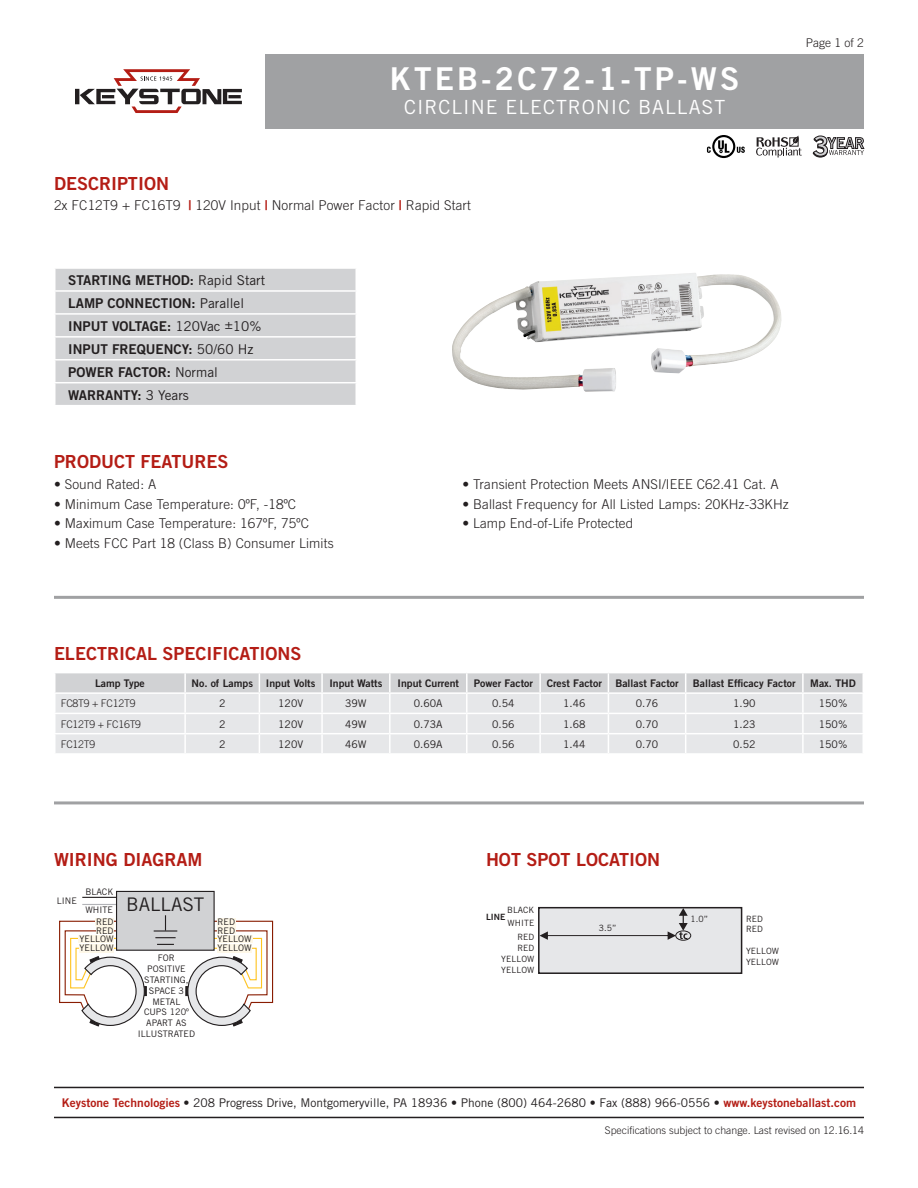
<style>
.page{position:relative;width:918px;height:1188px;background:#fff}
.page>*{position:absolute;margin:0;border:0;box-sizing:border-box;transform-origin:0 0}
.t1{font:31.5px "Trade Gothic Bold Two";letter-spacing:.1em;color:#fff}
.t2{font:19.5px "Trade Gothic";letter-spacing:.05em;color:#fff}
.t3{font:18.75px "Trade Gothic";color:#231f20}
.t4{font:18px "Trade Gothic Bold Two";color:#b41d15}
.t5{font:300 13.5px "Trade Gothic";letter-spacing:.01em;color:#231f20}
.t6{font:13.5px "Trade Gothic Bold Two";color:#231f20}
.t7{font:12px "Trade Gothic";color:#231f20}
.t8{font:300 12px "Trade Gothic";color:#231f20}
.t9{font:10.5px "Trade Gothic Bold Two";color:#231f20}
.t10{font:10.5px "Trade Gothic";color:#231f20}
.t11{font:300 10.5px "Trade Gothic";color:#231f20}
.t12{font:300 10.5px "Trade Gothic";letter-spacing:-.02em;color:#231f20}
.t13{font:9px/10.8px "Trade Gothic";color:#231f20;text-align:center}
.t14{font:8.7px "Trade Gothic";letter-spacing:.01em;color:#231f20}
.t15{font:8.7px "Trade Gothic Bold Two";color:#231f20}
.s1{font-family:"Trade Gothic Bold Two";font-weight:400;color:#b41d15}
.s2{font-family:"Trade Gothic"}
.s3{font-family:"Trade Gothic Bold Two";color:#b41d15}
.s4{font-family:"Trade Gothic Bold Two"}
</style>
<div class="page">
<hr style="left:54px;top:596px;width:810px;height:3px;background:#a0a1a3">
<hr style="left:54px;top:801px;width:810px;height:3px;background:#a0a1a3">
<hr style="left:54px;top:1117px;width:810px;height:1px;background:#231f20">
<hr style="left:54px;top:1087px;width:810px;height:1px;background:#231f20">
<div style="left:266px;top:54px;width:598px;height:74px;background:#a0a1a3"></div>
<svg style="left:55px;top:269px;width:301px;height:136px"></svg>
<img style="left:452px;top:273px;width:243px;height:119px">
<svg style="left:75px;top:69px;width:167px;height:44px"></svg>
<svg style="left:55px;top:673px;width:808px;height:80px"></svg>
<svg style="left:756px;top:136px;width:46px;height:22px"></svg>
<svg style="left:707px;top:135px;width:38px;height:23px"></svg>
<svg style="left:813px;top:136px;width:51px;height:21px"></svg>
<div style="left:185px;top:986px;width:6px;height:10px;border:1px solid #231f20"></div>
<svg style="left:187px;top:920px;width:87px;height:107px"></svg>
<div style="left:141px;top:986px;width:6px;height:10px;border:1px solid #231f20"></div>
<svg style="left:59px;top:920px;width:87px;height:107px"></svg>
<div style="left:95px;top:918px;width:19px;height:7px;background:#fef8e8"></div>
<div style="left:96px;top:927px;width:18px;height:7px;background:#fef8e8"></div>
<div style="left:79px;top:935px;width:35px;height:8px;background:#fef8e8"></div>
<div style="left:79px;top:944px;width:35px;height:9px;background:#fef8e8"></div>
<div style="left:218px;top:918px;width:18px;height:7px;background:#fef8e8"></div>
<div style="left:218px;top:927px;width:18px;height:7px;background:#fef8e8"></div>
<div style="left:218px;top:935px;width:35px;height:8px;background:#fef8e8"></div>
<div style="left:218px;top:944px;width:34px;height:9px;background:#fef8e8"></div>
<hr style="left:82px;top:897px;width:37px;height:1px;background:#231f20">
<hr style="left:82px;top:904px;width:41px;height:1px;background:#b2b3b7">
<div style="left:117px;top:891px;width:97px;height:59px;background:#d1d2d4"></div>
<div style="left:116px;top:891px;width:99px;height:60px;border:1px solid #231f20"></div>
<hr style="left:154px;top:930px;width:23px;height:2px;background:#231f20">
<svg style="left:155px;top:937px;width:21px;height:1px"></svg>
<svg style="left:157px;top:944px;width:17px;height:1px"></svg>
<svg style="left:165px;top:915px;width:1px;height:16px"></svg>
<div style="left:539px;top:908px;width:203px;height:65px;background:#e6e7e9"></div>
<div style="left:538px;top:907px;width:204px;height:67px;border:2px solid #231f20"></div>
<div style="left:676px;top:931px;width:15px;height:9px;border:1px solid #231f20;border-radius:50%"></div>
<svg style="left:540px;top:908px;width:148px;height:32px"></svg>
<p class="t4" style="left:54px;top:172px;width:117px">DESCRIPTION</p>
<p class="t1" style="left:390px;top:60px;width:351px">KTEB-2C72-1-TP-WS</p>
<p class="t2" style="left:404px;top:95px;width:323px">CIRCLINE ELECTRONIC BALLAST</p>
<p class="t5" style="left:54px;top:197px;width:419px">2x FC12T9 + FC16T9 <span class="s1">|</span> 120V Input <span class="s1">|</span> Normal Power Factor <span class="s1">|</span> Rapid Start</p>
<p class="t8" style="left:806px;top:35px;width:60px">Page 1 of 2</p>
<p class="t6" style="left:68px;top:272px;width:199px">STARTING METHOD: <span class="s2">Rapid Start</span></p>
<p class="t6" style="left:68px;top:295px;width:177px">LAMP CONNECTION: <span class="s2">Parallel</span></p>
<p class="t6" style="left:68px;top:318px;width:195px">INPUT VOLTAGE: <span class="s2">120Vac ±10%</span></p>
<p class="t6" style="left:68px;top:341px;width:187px">INPUT FREQUENCY: <span class="s2">50/60 Hz</span></p>
<p class="t6" style="left:68px;top:364px;width:151px">POWER FACTOR: <span class="s2">Normal</span></p>
<p class="t6" style="left:68px;top:386px;width:122px">WARRANTY: <span class="s2">3 Years</span></p>
<p class="t4" style="left:54px;top:450px;width:176px">PRODUCT FEATURES</p>
<p class="t5" style="left:54px;top:477px;width:104px">• Sound Rated: A</p>
<p class="t5" style="left:54px;top:496px;width:244px">• Minimum Case Temperature: 0ºF, -18ºC</p>
<p class="t5" style="left:54px;top:516px;width:257px">• Maximum Case Temperature: 167ºF, 75ºC</p>
<p class="t5" style="left:54px;top:535px;width:281px">• Meets FCC Part 18 (Class B) Consumer Limits</p>
<p class="t5" style="left:462px;top:477px;width:318px">• Transient Protection Meets ANSI/IEEE C62.41 Cat. A</p>
<p class="t5" style="left:462px;top:496px;width:328px">• Ballast Frequency for All Listed Lamps: 20KHz-33KHz</p>
<p class="t5" style="left:462px;top:516px;width:172px">• Lamp End-of-Life Protected</p>
<p class="t4" style="left:54px;top:643px;width:249px">ELECTRICAL SPECIFICATIONS</p>
<p class="t9" style="left:95px;top:677px;width:51px">Lamp Type</p>
<p class="t9" style="left:192px;top:677px;width:63px">No. of Lamps</p>
<p class="t9" style="left:266px;top:677px;width:51px">Input Volts</p>
<p class="t9" style="left:329px;top:677px;width:54px">Input Watts</p>
<p class="t9" style="left:398px;top:677px;width:63px">Input Current</p>
<p class="t9" style="left:474px;top:677px;width:61px">Power Factor</p>
<p class="t9" style="left:547px;top:677px;width:57px">Crest Factor</p>
<p class="t9" style="left:615px;top:677px;width:65px">Ballast Factor</p>
<p class="t9" style="left:693px;top:677px;width:104px">Ballast Efficacy Factor</p>
<p class="t9" style="left:810px;top:677px;width:47px">Max. THD</p>
<p class="t12" style="left:61px;top:697px;width:76px">FC8T9 + FC12T9</p>
<p class="t10" style="left:219px;top:697px;width:8px">2</p>
<p class="t10" style="left:278px;top:697px;width:27px">120V</p>
<p class="t10" style="left:345px;top:697px;width:23px">39W</p>
<p class="t10" style="left:414px;top:697px;width:30px">0.60A</p>
<p class="t10" style="left:492px;top:697px;width:24px">0.54</p>
<p class="t10" style="left:563px;top:697px;width:24px">1.46</p>
<p class="t10" style="left:636px;top:697px;width:24px">0.76</p>
<p class="t10" style="left:733px;top:697px;width:24px">1.90</p>
<p class="t10" style="left:819px;top:697px;width:30px">150%</p>
<p class="t12" style="left:61px;top:718px;width:82px">FC12T9 + FC16T9</p>
<p class="t10" style="left:219px;top:718px;width:8px">2</p>
<p class="t10" style="left:278px;top:718px;width:27px">120V</p>
<p class="t10" style="left:345px;top:718px;width:23px">49W</p>
<p class="t10" style="left:414px;top:718px;width:30px">0.73A</p>
<p class="t10" style="left:492px;top:718px;width:24px">0.56</p>
<p class="t10" style="left:563px;top:718px;width:24px">1.68</p>
<p class="t10" style="left:636px;top:718px;width:24px">0.70</p>
<p class="t10" style="left:733px;top:718px;width:24px">1.23</p>
<p class="t10" style="left:819px;top:718px;width:30px">150%</p>
<p class="t11" style="left:61px;top:738px;width:36px">FC12T9</p>
<p class="t10" style="left:219px;top:738px;width:8px">2</p>
<p class="t10" style="left:278px;top:738px;width:27px">120V</p>
<p class="t10" style="left:345px;top:738px;width:23px">46W</p>
<p class="t10" style="left:414px;top:738px;width:30px">0.69A</p>
<p class="t10" style="left:492px;top:738px;width:24px">0.56</p>
<p class="t10" style="left:563px;top:738px;width:24px">1.44</p>
<p class="t10" style="left:636px;top:738px;width:24px">0.70</p>
<p class="t10" style="left:733px;top:738px;width:24px">0.52</p>
<p class="t10" style="left:819px;top:738px;width:30px">150%</p>
<p class="t4" style="left:54px;top:848px;width:150px">WIRING DIAGRAM</p>
<p class="t4" style="left:486px;top:848px;width:176px">HOT SPOT LOCATION</p>
<p class="t13" style="left:57px;top:895px;width:21px">LINE</p>
<p class="t13" style="left:85px;top:886px;width:30px">BLACK</p>
<p class="t13" style="left:85px;top:905px;width:29px">WHITE</p>
<p class="t3" style="left:126px;top:893px;width:80px">BALLAST</p>
<p class="t13" style="left:96px;top:916px;width:19px">RED</p>
<p class="t13" style="left:96px;top:925px;width:19px">RED</p>
<p class="t13" style="left:80px;top:934px;width:36px">YELLOW</p>
<p class="t13" style="left:80px;top:943px;width:36px">YELLOW</p>
<p class="t13" style="left:158px;top:953px;width:19px">FOR</p>
<p class="t13" style="left:144px;top:964px;width:46px">POSITIVE<br>STARTING,<br>SPACE 3<br>METAL</p>
<p class="t13" style="left:144px;top:1007px;width:46px;text-align:left">CUPS 120º<br>APART AS</p>
<p class="t13" style="left:138px;top:1028px;width:59px">ILLUSTRATED</p>
<p class="t13" style="left:218px;top:916px;width:19px">RED</p>
<p class="t13" style="left:218px;top:925px;width:19px">RED</p>
<p class="t13" style="left:218px;top:934px;width:36px">YELLOW</p>
<p class="t13" style="left:218px;top:943px;width:36px">YELLOW</p>
<p class="t14" style="left:507px;top:905px;width:29px">BLACK</p>
<p class="t14" style="left:508px;top:918px;width:28px">WHITE</p>
<p class="t14" style="left:517px;top:932px;width:18px">RED</p>
<p class="t14" style="left:517px;top:943px;width:18px">RED</p>
<p class="t14" style="left:501px;top:953px;width:35px">YELLOW</p>
<p class="t14" style="left:501px;top:964px;width:35px">YELLOW</p>
<p class="t15" style="left:486px;top:911px;width:21px">LINE</p>
<p class="t14" style="left:691px;top:913px;width:19px">1.0”</p>
<p class="t14" style="left:599px;top:923px;width:19px">3.5”</p>
<p class="t14" style="left:746px;top:913px;width:18px">RED</p>
<p class="t14" style="left:746px;top:924px;width:18px">RED</p>
<p class="t14" style="left:746px;top:946px;width:35px">YELLOW</p>
<p class="t14" style="left:746px;top:957px;width:35px">YELLOW</p>
<p class="t7" style="left:62px;top:1095px;width:796px"><span class="s3">Keystone Technologies</span> <span class="s4">•</span> 208 Progress Drive, Montgomeryville, PA 18936 <span class="s4">•</span> Phone (800) 464-2680 <span class="s4">•</span> Fax (888) 966-0556 • <span class="s3">www.keystoneballast.com</span></p>
<p class="t11" style="left:605px;top:1124px;width:261px">Specifications subject to change. Last revised on 12.16.14</p>
</div>
